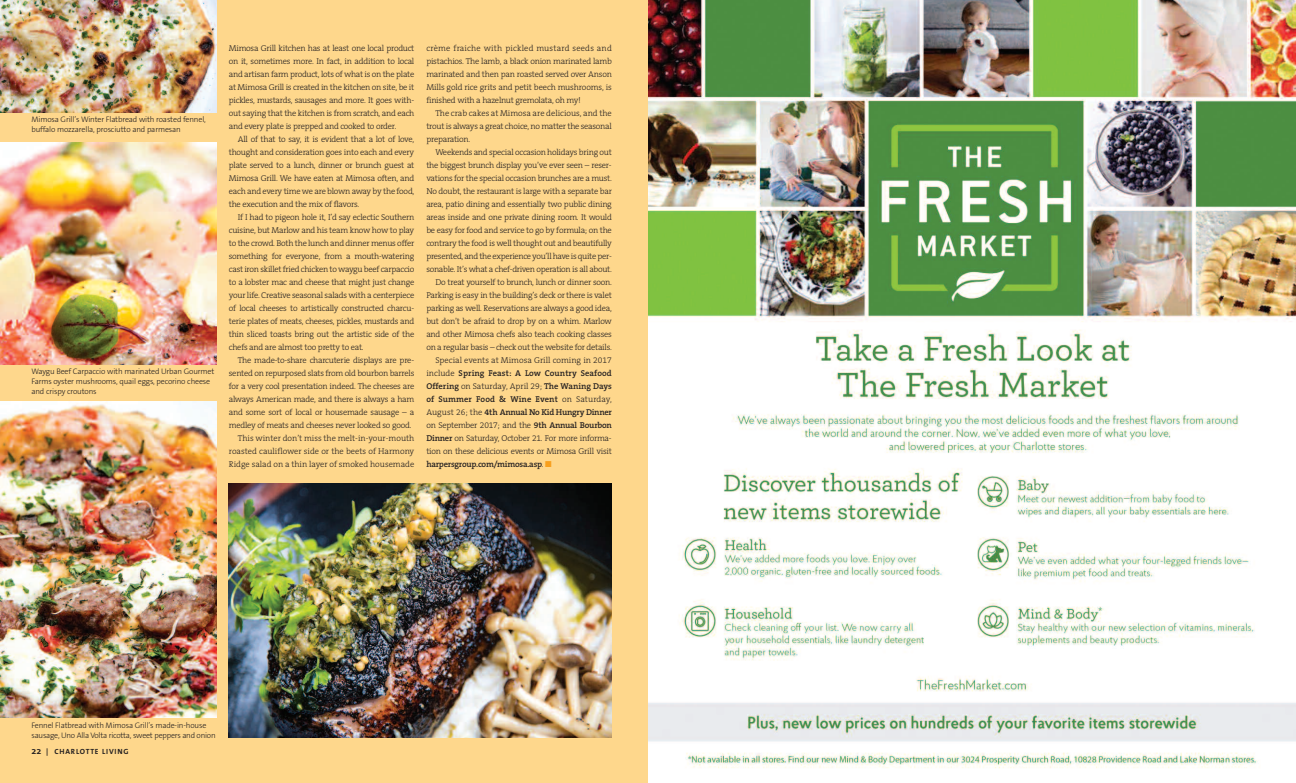
<style>
.page{position:relative;width:1296px;height:783px;background:#fff}
.page>*{position:absolute;margin:0;border:0;box-sizing:border-box;transform-origin:0 0}
.t1{font:300 8.5px/13px "The Serif B3";letter-spacing:-.03em;color:#231f20;text-align:justify}
.t2{font:600 8.5px/13px "The Serif B6";letter-spacing:-.03em;color:#231f20;text-align:justify}
.t3{font:300 8.5px "The Serif B3";color:#231f20}
.t4{font:300 8px/10px "The Sans B3";letter-spacing:-.015em;color:#231f20}
.t5{font:700 7.5px "The Sans B7";letter-spacing:.11em;color:#231f20;scale:1.2 1}
.s1{font-family:"The Serif B3";font-weight:300}
.s2{font-family:"The Serif B6";font-weight:600}
.s3{color:#f89f1c}
</style>
<div class="page">
<div style="left:0;top:0;width:648px;height:783px;background:#fed78c"></div>
<img style="left:0;top:143px;width:217px;height:222px">
<img style="left:0;top:0;width:217px;height:112px">
<img style="left:229px;top:483px;width:383px;height:255px">
<img style="left:0;top:402px;width:217px;height:315px">
<img style="left:648px;top:0;width:648px;height:769px">
<p class="t4" style="left:31px;top:114px;width:176px">Mimosa Grill’s Winter Flatbread with roasted fennel, buffalo mozzarella, prosciutto and parmesan</p>
<p class="t4" style="left:31px;top:366px;width:185px">Waygu Beef Carpaccio with marinated Urban Gourmet<br>Farms oyster mushrooms, quail eggs, pecorino cheese and crispy croutons</p>
<p class="t1" style="left:229px;top:42px;width:187px">Mimosa Grill kitchen has at least one local product on it, sometimes more. In fact, in addition to local and artisan farm product, lots of what is on the plate at Mimosa Grill is created in the kitchen on site, be it pickles, mustards, sausages and more. It goes with&shy;out saying that the kitchen is from scratch, and each and every plate is prepped and cooked to order.</p>
<p class="t1" style="left:229px;top:133px;width:187px;text-indent:9px">All of that to say, it is evident that a lot of love, thought and consideration goes into each and every plate served to a lunch, dinner or brunch guest at Mimosa Grill. We have eaten at Mimosa often, and each and every time we are blown away by the food, the execution and the mix of flavors.</p>
<p class="t1" style="left:229px;top:211px;width:187px;text-indent:9px">If I had to pigeon hole it, I’d say eclectic Southern cuisine, but Marlow and his team know how to play to the crowd. Both the lunch and dinner menus offer something for everyone, from a mouth-watering cast iron skillet fried chicken to waygu beef carpaccio to a lobster mac and cheese that might just change your life. Creative seasonal salads with a centerpiece of local cheeses to artistically constructed charcu&shy;terie plates of meats, cheeses, pickles, mustards and thin sliced toasts bring out the artistic side of the chefs and are almost too pretty to eat.</p>
<p class="t1" style="left:238px;top:354px;width:178px">The made-to-share charcuterie displays are pre-</p>
<p class="t1" style="left:229px;top:367px;width:187px">sented on repurposed slats from old bourbon barrels</p>
<p class="t1" style="left:229px;top:380px;width:187px">for a very cool presentation indeed. The cheeses are</p>
<p class="t1" style="left:229px;top:393px;width:187px">always American made, and there is always a ham</p>
<p class="t1" style="left:229px;top:406px;width:187px">and some sort of local or housemade sausage – a</p>
<p class="t1" style="left:229px;top:419px;width:184px">medley of meats and cheeses never looked so good.</p>
<p class="t3" style="left:238px;top:434px;width:178px">This winter don’t miss the melt-in-your-mouth</p>
<p class="t3" style="left:229px;top:447px;width:187px">roasted cauliflower side or the beets of Harmony</p>
<p class="t3" style="left:229px;top:460px;width:187px">Ridge salad on a thin layer of smoked housemade</p>
<p class="t1" style="left:426px;top:42px;width:187px">crème fraiche with pickled mustard seeds and pistachios. The lamb, a black onion marinated lamb marinated and then pan roasted served over Anson Mills gold rice grits and petit beech mushrooms, is finished with a hazelnut gremolata, oh my!</p>
<p class="t1" style="left:426px;top:107px;width:187px;text-indent:9px">The crab cakes at Mimosa are delicious, and the trout is always a great choice, no matter the seasonal preparation.</p>
<p class="t1" style="left:426px;top:146px;width:187px;text-align:right">Weekends and special occasion holidays bring out the biggest brunch display you’ve ever seen – reser&shy;vations for the special occasion brunches are a must.<br>No doubt, the restaurant is large with a separate bar area, patio dining and essentially two public dining areas inside and one private dining room. It would be easy for food and service to go by formula; on the contrary the food is well thought out and beautifully presented,andtheexperienceyou’llhaveisquiteper&shy;sonable. It’s what a chef-driven operation is all about.<br>Do treat yourself to brunch, lunch or dinner soon.<br>Parking is easy in the building’s deck or there is valet parking as well. Reservations are always a good idea, but don’t be afraid to drop by on a whim. Marlow and other Mimosa chefs also teach cooking classes on a regular basis – check out the website for details.<br>Special events at Mimosa Grill coming in 2017</p>
<p class="t2" style="left:426px;top:367px;width:187px"><span class="s1">include</span> Spring Feast: A Low Country Seafood Offering <span class="s1">on Saturday, April 29;</span> The Waning Days of Summer Food &amp; Wine Event <span class="s1">on Saturday, August 26; the</span> 4th Annual No Kid Hungry Dinner</p>
<p class="t1" style="left:426px;top:419px;width:187px">on September 2017; and the <span class="s2">9th Annual Bourbon Dinner</span> on Saturday, October 21. For more informa&shy;tion on these delicious events or Mimosa Grill visit</p>
<p class="t2" style="left:426px;top:458px;width:127px">harpersgroup.com/mimosa.asp<span class="s1">.</span> <span class="s3">■</span></p>
<p class="t4" style="left:31px;top:720px;width:186px">Fennel Flatbread with Mimosa Grill’s made-in-house sausage, Uno Alla Volta ricotta, sweet peppers and onion</p>
<p class="t5" style="left:31px;top:748px;width:83px">22 | CHARLOTTE LIVING</p>
</div>
